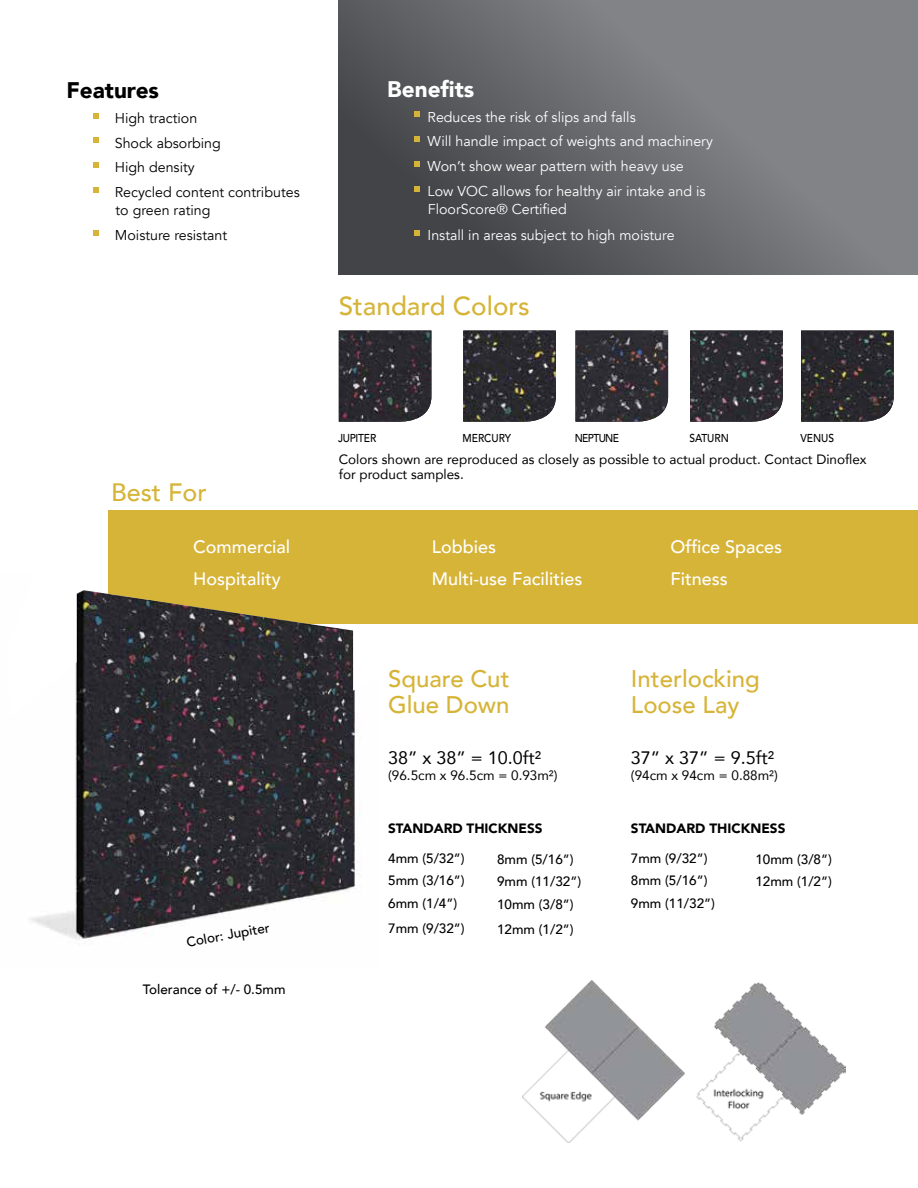
<style>
.page{position:relative;width:918px;height:1188px;background:#fff}
.page>*{position:absolute;margin:0;border:0;box-sizing:border-box;transform-origin:0 0}
.t1{font:500 26.1px "Avenir";color:#d6b438}
.t2{font:500 25.05px "Avenir";color:#d6b438}
.t3{font:500 24px/25.5px "Avenir";color:#d6b438}
.t4{font:900 22.5px "Avenir";color:#000}
.t5{font:900 22.5px "Avenir";color:#fff}
.t6{font:500 18px/31.7px "Avenir";color:#fff}
.t7{font:18px "Avenir";color:#000}
.t8{font:14.25px/24.8px "Avenir";color:#fff}
.t9{font:14.25px/24.8px "Avenir";color:#000}
.t10{font:500 13.5px/22.5px "Avenir";color:#000}
.t11{font:13.5px/15px "Avenir";color:#000}
.t12{font:900 13.5px "Avenir";color:#000}
.t13{font:500 11.4px "Avenir LT Std";letter-spacing:-.02em;color:#000;scale:.9 1}
.t14{font:500 11.4px "Avenir LT Std";color:#000;scale:.9 1}
.t15{font:500 11.4px "Avenir LT Std";letter-spacing:-.06em;color:#000;scale:.9 1}
</style>
<div class="page">
<svg style="left:338px;top:0;width:580px;height:274px;background:#696b6e"></svg>
<svg style="left:94px;top:113px;width:5px;height:5px"></svg>
<svg style="left:94px;top:138px;width:5px;height:5px"></svg>
<svg style="left:94px;top:162px;width:5px;height:6px"></svg>
<svg style="left:94px;top:187px;width:5px;height:6px"></svg>
<svg style="left:94px;top:230px;width:5px;height:5px"></svg>
<svg style="left:414px;top:112px;width:6px;height:5px"></svg>
<svg style="left:414px;top:136px;width:6px;height:6px"></svg>
<svg style="left:414px;top:161px;width:6px;height:6px"></svg>
<svg style="left:414px;top:186px;width:6px;height:5px"></svg>
<svg style="left:414px;top:230px;width:6px;height:6px"></svg>
<div style="left:108px;top:511px;width:810px;height:113px;background:#d6b438"></div>
<img style="left:30px;top:590px;width:331px;height:355px">
<img style="left:463px;top:331px;width:93px;height:91px">
<img style="left:690px;top:331px;width:93px;height:91px">
<img style="left:801px;top:331px;width:93px;height:91px">
<img style="left:575px;top:331px;width:93px;height:91px">
<img style="left:338px;top:331px;width:93px;height:91px">
<img style="left:523px;top:980px;width:323px;height:162px">
<h3 class="t4" style="left:67px;top:71px;width:94px">Features</h3>
<p class="t9" style="left:115px;top:106px;width:186px">High traction<br>Shock absorbing<br>High density<br>Recycled content contributes</p>
<p class="t9" style="left:115px;top:198px;width:114px">to green rating<br>Moisture resistant</p>
<h3 class="t5" style="left:387px;top:70px;width:89px">Benefits</h3>
<p class="t8" style="left:428px;top:105px;width:287px">Reduces the risk of slips and falls<br>Will handle impact of weights and machinery Won’t show wear pattern with heavy use Low VOC allows for healthy air intake and is</p>
<p class="t8" style="left:428px;top:196px;width:249px;line-height:26.2px">FloorScore® Certified<br>Install in areas subject to high moisture</p>
<h1 class="t1" style="left:339px;top:283px;width:193px">Standard Colors</h1>
<h2 class="t2" style="left:111px;top:470px;width:97px">Best For</h2>
<p class="t13" style="left:338px;top:431px;width:44px">JUPITER</p>
<p class="t14" style="left:462px;top:431px;width:55px">MERCURY</p>
<p class="t15" style="left:575px;top:431px;width:51px">NEPTUNE</p>
<p class="t13" style="left:689px;top:431px;width:45px">SATURN</p>
<p class="t13" style="left:800px;top:431px;width:39px">VENUS</p>
<p class="t11" style="left:339px;top:452px;width:529px">Colors shown are reproduced as closely as possible to actual product. Contact Dinoflex for product samples.</p>
<p class="t6" style="left:193px;top:530px;width:99px">Commercial<br>Hospitality</p>
<p class="t6" style="left:432px;top:530px;width:152px">Lobbies<br>Multi-use Facilities</p>
<p class="t6" style="left:671px;top:530px;width:113px">Office Spaces<br>Fitness</p>
<h3 class="t3" style="left:388px;top:665px;width:123px">Square Cut<br>Glue Down</h3>
<h3 class="t3" style="left:631px;top:665px;width:130px">Interlocking<br>Loose Lay</h3>
<p class="t10" style="left:184px;top:930px;width:86px;rotate:-10deg">Color: Jupiter</p>
<p class="t10" style="left:143px;top:977px;width:144px">Tolerance of +/- 0.5mm</p>
<p class="t7" style="left:388px;top:743px;width:155px">38” x 38” = 10.0ft²</p>
<p class="t11" style="left:388px;top:768px;width:171px">(96.5cm x 96.5cm = 0.93m²)</p>
<p class="t12" style="left:388px;top:817px;width:156px">STANDARD THICKNESS</p>
<p class="t10" style="left:388px;top:846px;width:78px;text-align:justify">4mm (5/32”)<br>5mm (3/16”)<br>6mm (1/4”)</p>
<p class="t10" style="left:388px;top:916px;width:78px">7mm (9/32”)</p>
<p class="t10" style="left:497px;top:847px;width:86px">8mm (5/16”)<br>9mm (11/32”)<br>10mm (3/8”)</p>
<p class="t10" style="left:497px;top:917px;width:78px">12mm (1/2”)</p>
<p class="t7" style="left:631px;top:743px;width:145px">37” x 37” = 9.5ft²</p>
<p class="t11" style="left:631px;top:768px;width:148px">(94cm x 94cm = 0.88m²)</p>
<p class="t12" style="left:631px;top:817px;width:156px">STANDARD THICKNESS</p>
<p class="t10" style="left:631px;top:846px;width:86px">7mm (9/32”)<br>8mm (5/16”)<br>9mm (11/32”)</p>
<p class="t10" style="left:755px;top:847px;width:78px">10mm (3/8”)<br>12mm (1/2”)</p>
</div>
